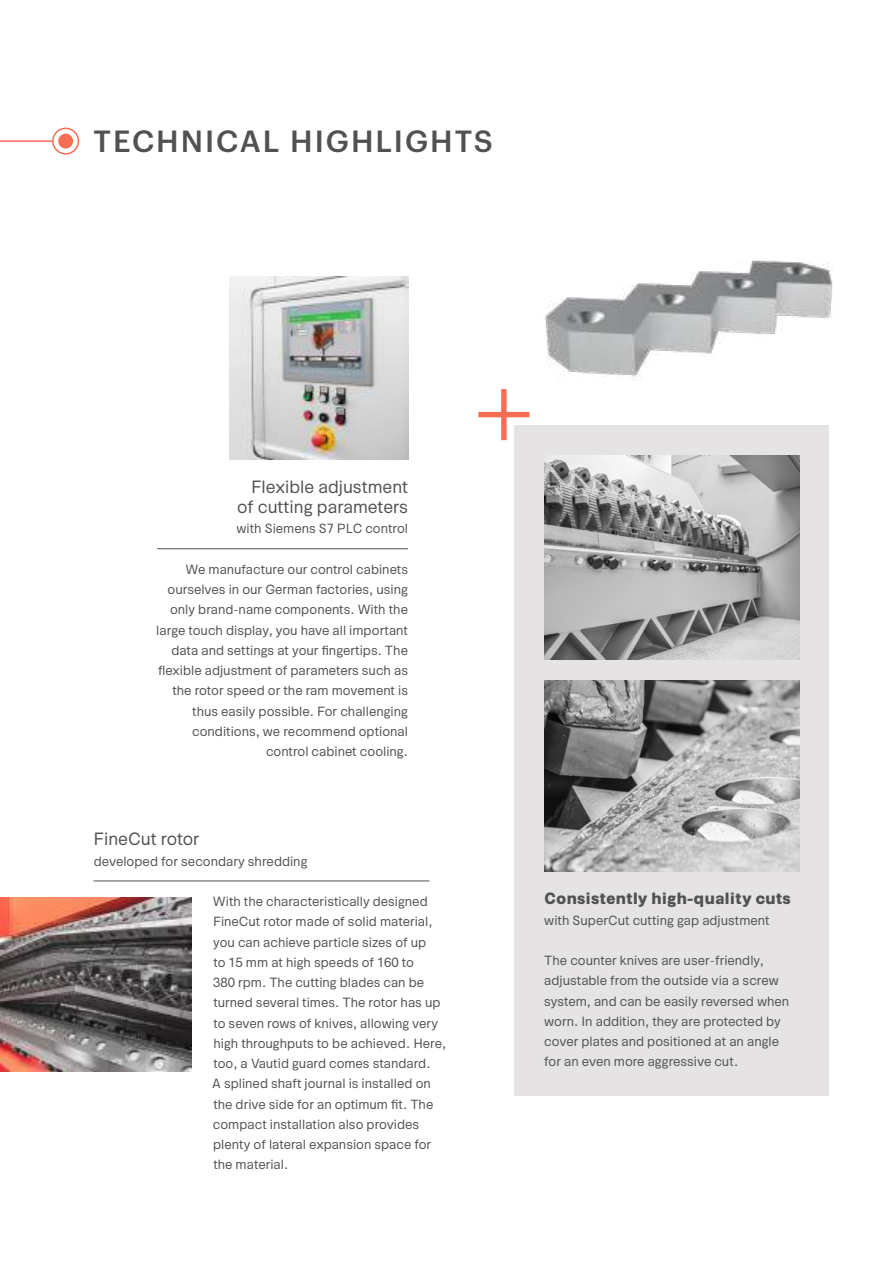
<style>
.page{position:relative;width:893px;height:1263px;background:#fff}
.page>*{position:absolute;margin:0;border:0;box-sizing:border-box;transform-origin:0 0}
.t1{font:500 30px "Graphik";letter-spacing:.065em;color:#505151}
.t2{font:18px/20.2px "Okomito";color:#505151;text-align:right}
.t3{font:900 16.5px "Okomito";letter-spacing:-.01em;color:#505151}
.t4{font:13.5px/20.2px "Okomito";color:#505151}
</style>
<div class="page">
<hr style="left:157px;top:548px;width:251px;height:1px;background:#505151">
<img style="left:230px;top:276px;width:178px;height:183px">
<img style="left:0;top:898px;width:191px;height:173px">
<hr style="left:94px;top:880px;width:335px;height:1px;background:#505151">
<div style="left:514px;top:425px;width:315px;height:671px;background:#e5e3e4"></div>
<img style="left:544px;top:680px;width:255px;height:192px">
<img style="left:544px;top:455px;width:255px;height:204px">
<div style="left:52px;top:128px;width:27px;height:27px;border:2px solid #f76d53;border-radius:50%"></div>
<div style="left:58px;top:134px;width:15px;height:15px;background:#f76d53;border-radius:50%"></div>
<hr style="left:0;top:140px;width:53px;height:2px;background:#f76d53">
<div style="left:501px;top:389px;width:6px;height:51px;background:#f76d53"></div>
<div style="left:478px;top:412px;width:51px;height:5px;background:#f76d53"></div>
<img style="left:501px;top:260px;width:332px;height:145px">
<h1 class="t1" style="left:94px;top:118px;width:401px">TECHNICAL HIGHLIGHTS</h1>
<h2 class="t2" style="left:237px;top:475px;width:172px">Flexible adjustment of cutting parameters</h2>
<p class="t4" style="left:237px;top:518px;width:173px">with Siemens S7 PLC control</p>
<p class="t4" style="left:156px;top:558px;width:253px;text-align:right">We manufacture our control cabinets ourselves in our German factories, using only brand-name components. With the large touch display, you have all important data and settings at your fingertips. The flexible adjustment of parameters such as the rotor speed or the ram movement is thus easily possible. For challenging conditions, we recommend optional control cabinet cooling.</p>
<h2 class="t2" style="left:94px;top:828px;width:107px">FineCut rotor</h2>
<p class="t4" style="left:94px;top:850px;width:215px">developed for secondary shredding</p>
<p class="t4" style="left:212px;top:890px;width:235px">With the characteristically designed FineCut rotor made of solid material, you can achieve particle sizes of up<br>to 15 mm at high speeds of 160 to<br>380 rpm. The cutting blades can be turned several times. The rotor has up to seven rows of knives, allowing very high throughputs to be achieved. Here, too, a Vautid guard comes standard.<br>A splined shaft journal is installed on the drive side for an optimum fit. The compact installation also provides plenty of lateral expansion space for the material.</p>
<p class="t3" style="left:544px;top:886px;width:248px">Consistently high-quality cuts</p>
<p class="t4" style="left:544px;top:909px;width:227px">with SuperCut cutting gap adjustment</p>
<p class="t4" style="left:544px;top:949px;width:246px">The counter knives are user-friendly, adjustable from the outside via a screw system, and can be easily reversed when worn. In addition, they are protected by cover plates and positioned at an angle for an even more aggressive cut.</p>
</div>
